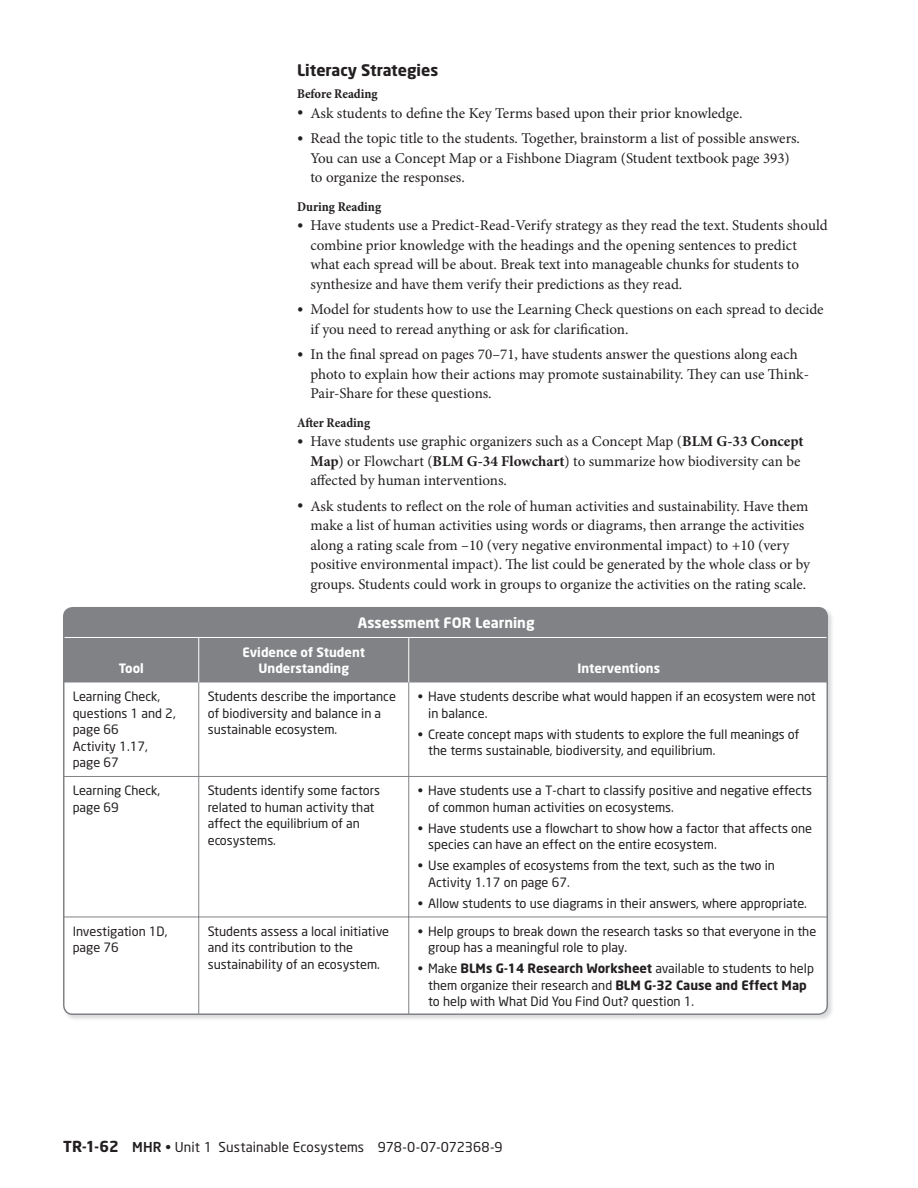
<style>
.page{position:relative;width:918px;height:1188px;background:#fff}
.page>*{position:absolute;margin:0;border:0;box-sizing:border-box;transform-origin:0 0}
.t1{font:700 15.75px "Neo Sans";color:#231f20}
.t2{font:15px/19.5px "Minion Pro";color:#231f20}
.t3{font:700 14.25px "Neo Sans";color:#fff}
.t4{font:13.5px "Neo Sans";letter-spacing:.005em;color:#231f20}
.t5{font:700 condensed 13.5px "Minion Pro";color:#231f20}
.t6{font:12.75px/16.5px "Neo Sans";color:#231f20}
.t7{font:700 12.75px/16.5px "Neo Sans";color:#fff;text-align:center}
.s1{font-size:16.5px}
.s2{font-weight:700}
.s3{font-weight:700;font-size:15px}
.s4{font-weight:500}
</style>
<div class="page">
<div style="left:64px;top:608px;width:763px;height:74px;background:#808285"></div>
<hr style="left:198px;top:638px;width:1px;height:44px;background:#fff">
<hr style="left:408px;top:638px;width:1px;height:44px;background:#fff">
<svg style="left:64px;top:682px;width:763px;height:332px"></svg>
<hr style="left:64px;top:637px;width:345px;height:1px;background:#fff">
<hr style="left:409px;top:637px;width:418px;height:1px;background:#fff">
<div style="left:63px;top:607px;width:765px;height:408px;border:2px solid #808285;border-radius:9px"></div>
<p class="t7" style="left:119px;top:662px;width:27px">Tool</p>
<p class="t1" style="left:297px;top:64px;width:143px">Literacy Strategies</p>
<p class="t5" style="left:297px;top:89px;width:82px">Before Reading</p>
<p class="t2" style="left:297px;top:105px;width:447px"><span class="s1">•</span> Ask students to define the Key Terms based upon their prior knowledge.</p>
<p class="t2" style="left:310px;top:130px;width:491px;text-indent:-14px"><span class="s1">•</span> Read the topic title to the students. Together, brainstorm a list of possible answers.<br>You can use a Concept Map or a Fishbone Diagram (Student textbook page 393) to organize the responses.</p>
<p class="t5" style="left:297px;top:201px;width:86px">During Reading</p>
<p class="t2" style="left:310px;top:217px;width:519px;text-indent:-14px"><span class="s1">•</span> Have students use a Predict-Read-Verify strategy as they read the text. Students should combine prior knowledge with the headings and the opening sentences to predict what each spread will be about. Break text into manageable chunks for students to synthesize and have them verify their predictions as they read.</p>
<p class="t2" style="left:310px;top:301px;width:515px;text-indent:-14px"><span class="s1">•</span> Model for students how to use the Learning Check questions on each spread to decide if you need to reread anything or ask for clarification.</p>
<p class="t2" style="left:310px;top:346px;width:500px;text-indent:-13px"><span class="s1">•</span> In the final spread on pages 70–71, have students answer the questions along each photo to explain how their actions may promote sustainability. They can use Think-<br>Pair-Share for these questions.</p>
<p class="t5" style="left:297px;top:417px;width:75px">After Reading</p>
<p class="t2" style="left:310px;top:433px;width:495px;text-indent:-13px"><span class="s1">•</span> Have students use graphic organizers such as a Concept Map (<span class="s2">BLM G-33 Concept<br>Map</span>) or Flowchart (<span class="s2">BLM G-34 Flowchart</span>) to summarize how biodiversity can be affected by human interventions.</p>
<p class="t2" style="left:310px;top:498px;width:501px;text-indent:-14px"><span class="s1">•</span> Ask students to reflect on the role of human activities and sustainability. Have them make a list of human activities using words or diagrams, then arrange the activities along a rating scale from –10 (very negative environmental impact) to +10 (very positive environmental impact). The list could be generated by the whole class or by groups. Students could work in groups to organize the activities on the rating scale.</p>
<p class="t3" style="left:358px;top:617px;width:178px">Assessment FOR Learning</p>
<p class="t7" style="left:242px;top:645px;width:124px">Evidence of Student<br>Understanding</p>
<p class="t7" style="left:577px;top:662px;width:84px">Interventions</p>
<p class="t6" style="left:73px;top:690px;width:104px">Learning Check, questions 1 and 2, page 66<br>Activity 1.17, page 67</p>
<p class="t6" style="left:208px;top:690px;width:190px">Students describe the importance of biodiversity and balance in a sustainable ecosystem.</p>
<p class="t6" style="left:428px;top:690px;width:389px;text-indent:-11px">• Have students describe what would happen if an ecosystem were not in balance.</p>
<p class="t6" style="left:428px;top:727px;width:373px;text-indent:-11px">• Create concept maps with students to explore the full meanings of the terms sustainable, biodiversity, and equilibrium.</p>
<p class="t6" style="left:73px;top:784px;width:89px">Learning Check, page 69</p>
<p class="t6" style="left:208px;top:784px;width:174px">Students identify some factors related to human activity that affect the equilibrium of an ecosystems.</p>
<p class="t6" style="left:428px;top:784px;width:385px;text-indent:-11px">• Have students use a T-chart to classify positive and negative effects of common human activities on ecosystems.</p>
<p class="t6" style="left:428px;top:821px;width:385px;text-indent:-11px">• Have students use a flowchart to show how a factor that affects one species can have an effect on the entire ecosystem.</p>
<p class="t6" style="left:428px;top:859px;width:348px;text-indent:-11px">• Use examples of ecosystems from the text, such as the two in<br>Activity 1.17 on page 67.</p>
<p class="t6" style="left:418px;top:896px;width:391px">• Allow students to use diagrams in their answers, where appropriate.</p>
<p class="t6" style="left:73px;top:924px;width:96px">Investigation 1D, page 76</p>
<p class="t6" style="left:208px;top:924px;width:183px">Students assess a local initiative and its contribution to the sustainability of an ecosystem.</p>
<p class="t6" style="left:428px;top:924px;width:390px;text-indent:-11px">• Help groups to break down the research tasks so that everyone in the group has a meaningful role to play.</p>
<p class="t6" style="left:428px;top:962px;width:387px;text-indent:-10px">• Make <span class="s2">BLMs G-14 Research Worksheet</span> available to students to help them organize their research and <span class="s2">BLM G-32 Cause and Effect Map </span>to help with What Did You Find Out? question 1.</p>
<p class="t4" style="left:63px;top:1142px;width:441px"><span class="s3">TR-1-62</span> <span class="s4">MHR</span> • Unit 1 Sustainable Ecosystems 978-0-07-072368-9</p>
</div>
